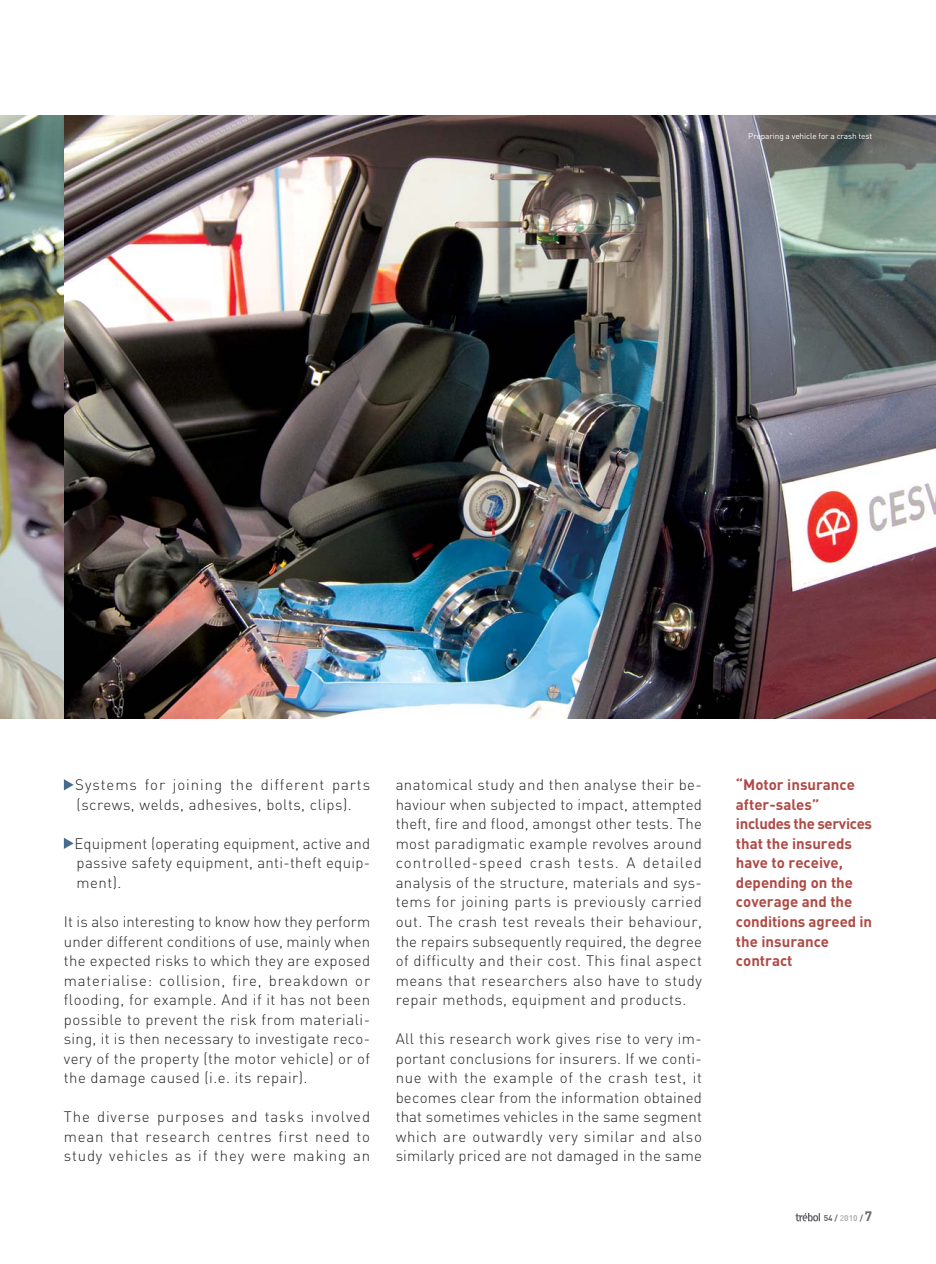
<style>
.page{position:relative;width:936px;height:1264px;background:#fff}
.page>*{position:absolute;margin:0;border:0;box-sizing:border-box;transform-origin:0 0}
.t1{font:300 15px/19.5px "DIN";letter-spacing:.03em;color:#231f20;text-align:justify}
.t2{font:700 15px/19.5px "DIN";color:#af4a45}
.t3{font:300 15px/19.5px "DIN";letter-spacing:.065em;color:#231f20}
.t4{font:8.25px "DIN";letter-spacing:-.015em;color:#fff}
.t5{font:700 8.25px "DIN";color:#67686b}
.s1{font-weight:500;color:#aeb0b3}
.s2{color:#aeb0b3}
.s3{font-size:13.5px}
</style>
<div class="page">
<svg style="left:64px;top:779px;width:10px;height:11px"></svg>
<svg style="left:64px;top:838px;width:10px;height:11px"></svg>
<img style="left:795px;top:1213px;width:24px;height:8px">
<img style="left:0;top:115px;width:936px;height:604px">
<p class="t4" style="left:748px;top:133px;width:125px">Preparing a vehicle for a crash test</p>
<p class="t3" style="left:75px;top:777px;width:296px">Systems for joining the different parts (screws, welds, adhesives, bolts, clips).</p>
<p class="t1" style="left:74px;top:835px;width:297px">Equipment (operating equipment, active and passive safety equipment, anti-theft equip&shy;ment).</p>
<p class="t1" style="left:64px;top:913px;width:308px">It is also interesting to know how they perform under different conditions of use, mainly when the expected risks to which they are exposed materialise: collision, fire, breakdown or flooding, for example. And if it has not been possible to prevent the risk from materiali&shy;sing, it is then necessary to investigate reco&shy;very of the property (the motor vehicle) or of the damage caused (i.e. its repair).</p>
<p class="t1" style="left:64px;top:1108px;width:308px">The diverse purposes and tasks involved mean that research centres first need to study vehicles as if they were making an</p>
<p class="t1" style="left:396px;top:777px;width:308px">anatomical study and then analyse their be&shy;haviour when subjected to impact, attempted theft, fire and flood, amongst other tests. The most paradigmatic example revolves around controlled-speed crash tests. A detailed analysis of the structure, materials and sys&shy;tems for joining parts is previously carried out. The crash test reveals their behaviour, the repairs subsequently required, the degree of difficulty and their cost. This final aspect means that researchers also have to study repair methods, equipment and products.</p>
<p class="t1" style="left:396px;top:1030px;width:308px">All this research work gives rise to very im&shy;portant conclusions for insurers. If we conti&shy;nue with the example of the crash test, it becomes clear from the information obtained that sometimes vehicles in the same segment which are outwardly very similar and also similarly priced are not damaged in the same</p>
<p class="t2" style="left:736px;top:776px;width:138px">“Motor insurance after-sales” includes the services that the insureds have to receive, depending on the coverage and the conditions agreed in the insurance contract</p>
<p class="t5" style="left:823px;top:1215px;width:50px">54 / <span class="s1">2</span><span class="s2">010</span> / <span class="s3">7</span></p>
</div>
